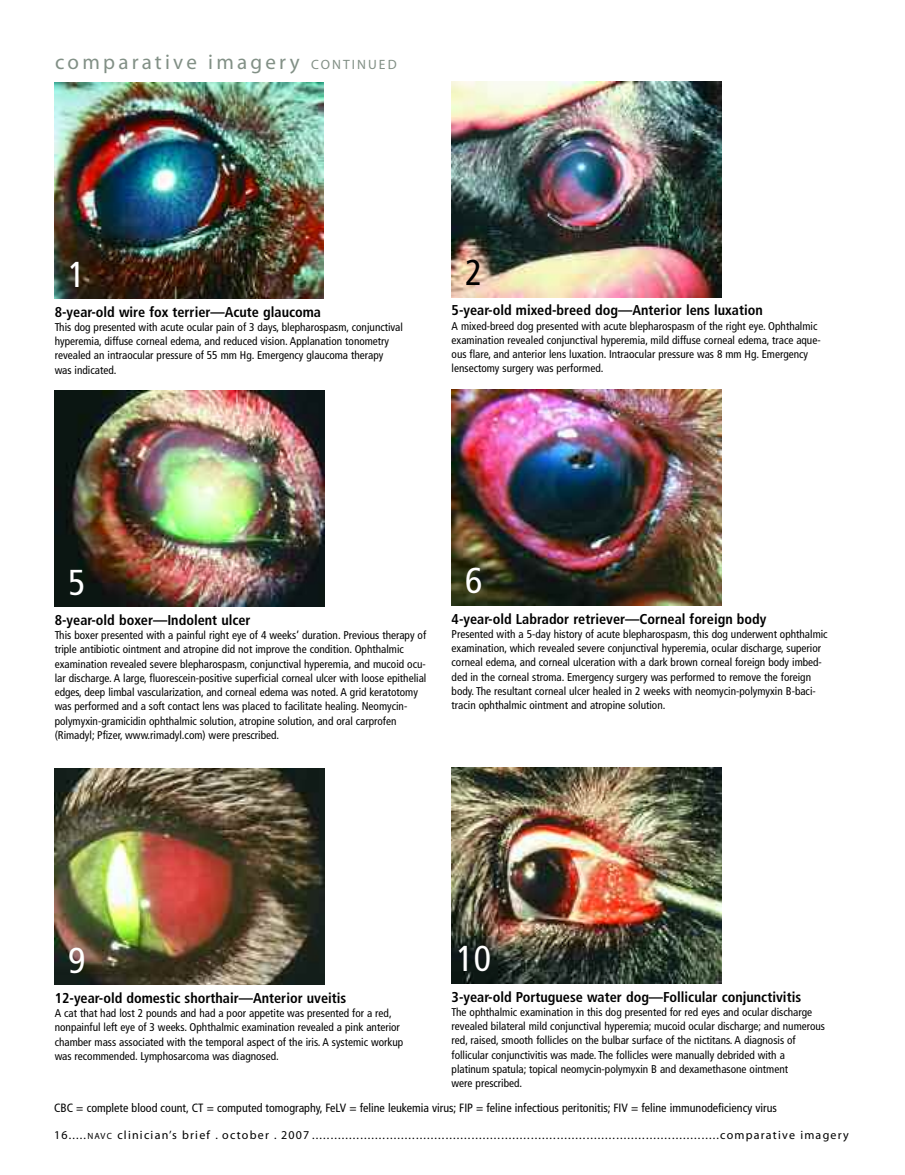
<style>
.page{position:relative;width:905px;height:1175px;background:#fff}
.page>*{position:absolute;margin:0;border:0;box-sizing:border-box;transform-origin:0 0}
.t1{font:condensed 36px "Frutiger";color:#fff}
.t2{font:condensed 36px "Frutiger";color:#000}
.t3{font:21px "Myriad";letter-spacing:.155em;color:#829086}
.t4{font:700 condensed 14.25px "Frutiger";color:#000}
.t5{font:12px "Myriad";letter-spacing:.105em;color:#000}
.t6{font:condensed 12px "Frutiger";color:#000}
.t7{font:condensed 11.25px/14.2px "Frutiger";color:#000}
.s1{font-size:13.5px}
.s2{font-size:9px}
</style>
<div class="page">
<img style="left:451px;top:81px;width:270px;height:216px">
<img style="left:54px;top:83px;width:269px;height:216px">
<img style="left:451px;top:389px;width:270px;height:216px">
<img style="left:54px;top:391px;width:270px;height:216px">
<img style="left:451px;top:767px;width:270px;height:216px">
<img style="left:54px;top:768px;width:270px;height:216px">
<h2 class="t3" style="left:55px;top:54px;width:343px">comparative imagery <span class="s1">CONTINUED</span></h2>
<h1 class="t1" style="left:68px;top:259px;width:19px">1</h1>
<p class="t4" style="left:55px;top:306px;width:268px">8-year-old wire fox terrier—Acute glaucoma</p>
<p class="t7" style="left:55px;top:321px;width:350px">This dog presented with acute ocular pain of 3 days, blepharospasm, conjunctival hyperemia, diffuse corneal edema, and reduced vision. Applanation tonometry revealed an intraocular pressure of 55 mm Hg. Emergency glaucoma therapy was indicated.</p>
<h1 class="t2" style="left:465px;top:257px;width:19px">2</h1>
<p class="t4" style="left:451px;top:305px;width:313px">5-year-old mixed-breed dog—Anterior lens luxation</p>
<p class="t7" style="left:451px;top:319px;width:370px">A mixed-breed dog presented with acute blepharospasm of the right eye. Ophthalmic examination revealed conjunctival hyperemia, mild diffuse corneal edema, trace aque&shy;ous flare, and anterior lens luxation. Intraocular pressure was 8 mm Hg. Emergency lensectomy surgery was performed.</p>
<h1 class="t1" style="left:68px;top:568px;width:19px">5</h1>
<p class="t4" style="left:55px;top:614px;width:197px">8-year-old boxer—Indolent ulcer</p>
<p class="t7" style="left:55px;top:629px;width:373px">This boxer presented with a painful right eye of 4 weeks’ duration. Previous therapy of triple antibiotic ointment and atropine did not improve the condition. Ophthalmic examination revealed severe blepharospasm, conjunctival hyperemia, and mucoid ocu&shy;lar discharge. A large, fluorescein-positive superficial corneal ulcer with loose epithelial edges, deep limbal vascularization, and corneal edema was noted. A grid keratotomy was performed and a soft contact lens was placed to facilitate healing. Neomycin&shy;polymyxin-gramicidin ophthalmic solution, atropine solution, and oral carprofen (Rimadyl; Pfizer, www.rimadyl.com) were prescribed.</p>
<h1 class="t1" style="left:465px;top:566px;width:19px">6</h1>
<p class="t4" style="left:451px;top:613px;width:316px">4-year-old Labrador retriever—Corneal foreign body</p>
<p class="t7" style="left:451px;top:628px;width:377px">Presented with a 5-day history of acute blepharospasm, this dog underwent ophthalmic examination, which revealed severe conjunctival hyperemia, ocular discharge, superior corneal edema, and corneal ulceration with a dark brown corneal foreign body imbed&shy;ded in the corneal stroma. Emergency surgery was performed to remove the foreign body. The resultant corneal ulcer healed in 2 weeks with neomycin-polymyxin B-baci&shy;tracin ophthalmic ointment and atropine solution.</p>
<h1 class="t1" style="left:68px;top:945px;width:19px">9</h1>
<p class="t4" style="left:55px;top:992px;width:293px">12-year-old domestic shorthair—Anterior uveitis</p>
<p class="t7" style="left:55px;top:1006px;width:350px">A cat that had lost 2 pounds and had a poor appetite was presented for a red, nonpainful left eye of 3 weeks. Ophthalmic examination revealed a pink anterior chamber mass associated with the temporal aspect of the iris. A systemic workup was recommended. Lymphosarcoma was diagnosed.</p>
<h1 class="t1" style="left:456px;top:943px;width:36px">10</h1>
<p class="t4" style="left:451px;top:990px;width:351px">3-year-old Portuguese water dog—Follicular conjunctivitis</p>
<p class="t7" style="left:451px;top:1005px;width:375px">The ophthalmic examination in this dog presented for red eyes and ocular discharge revealed bilateral mild conjunctival hyperemia; mucoid ocular discharge; and numerous red, raised, smooth follicles on the bulbar surface of the nictitans. A diagnosis of follicular conjunctivitis was made. The follicles were manually debrided with a platinum spatula; topical neomycin-polymyxin B and dexamethasone ointment<br>were prescribed.</p>
<p class="t6" style="left:54px;top:1102px;width:724px">CBC = complete blood count, CT = computed tomography, FeLV = feline leukemia virus; FIP = feline infectious peritonitis; FIV = feline immunodeficiency virus</p>
<p class="t5" style="left:54px;top:1129px;width:796px">16.....<span class="s2">NAVC</span> clinician’s brief . october . 2007 ..............................................................................................................comparative imagery</p>
</div>
